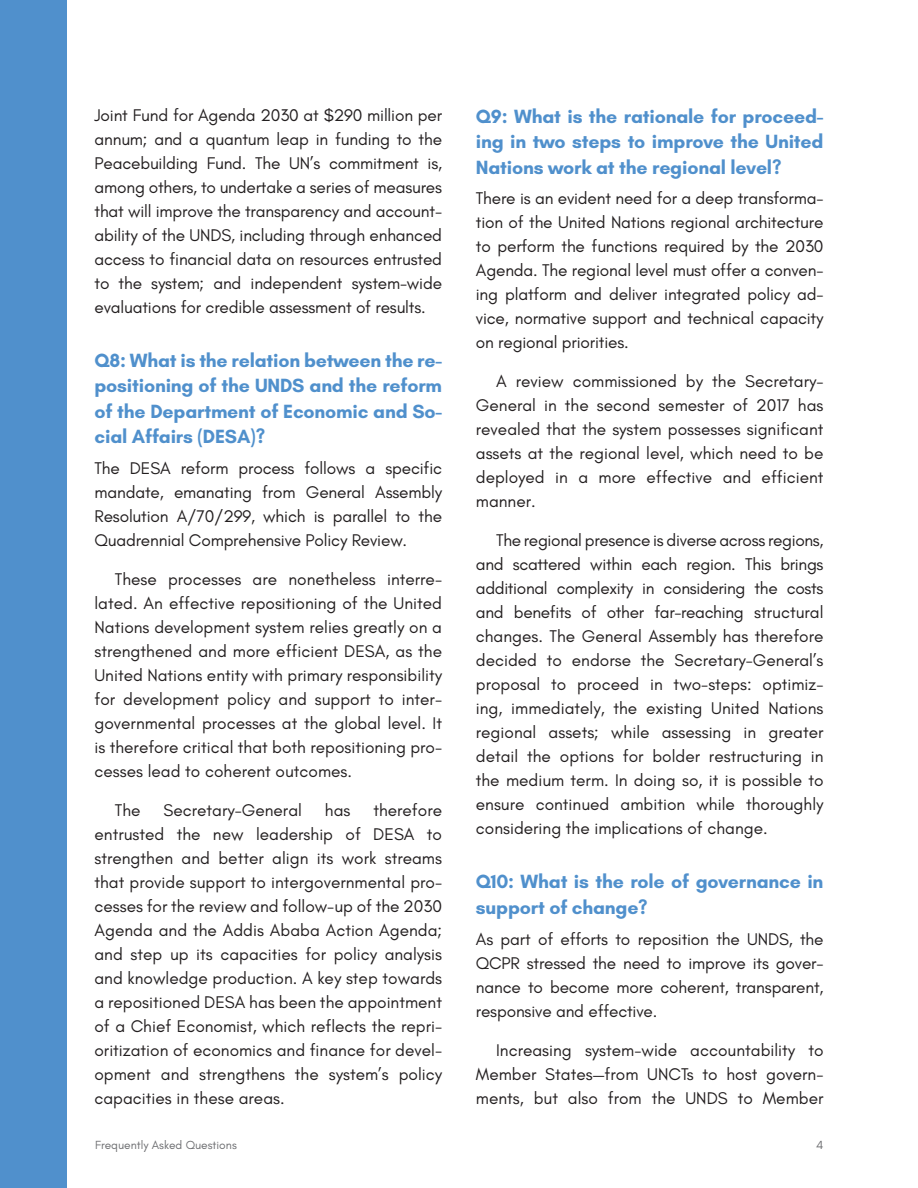
<style>
.page{position:relative;width:918px;height:1188px;background:#fff}
.page>*{position:absolute;margin:0;border:0;box-sizing:border-box;transform-origin:0 0}
._2_head{font:700 19.5px/25.5px "Glacial Indifference";letter-spacing:-.01em;color:#5090cc;text-align:justify}
.Body_indent{font:17.25px/24px "Glacial Indifference";color:#231f20;text-align:justify}
.Body{font:17.25px/24px "Glacial Indifference";letter-spacing:-.01em;color:#231f20;text-align:justify}
.t1{font:12px "Glacial Indifference";color:#6c6d70}
</style>
<div class="page">
<div style="left:0;top:0;width:67px;height:1188px;background:#5090cc"></div>
<p class="Body_indent" style="left:94px;top:103px;width:349px">Joint Fund for Agenda 2030 at $290 million per annum; and a quantum leap in funding to the Peacebuilding Fund. The UN’s commitment is, among others, to undertake a series of measures that will improve the transparency and account&shy;ability of the UNDS, including through enhanced access to financial data on resources entrusted to the system; and independent system-wide evaluations for credible assessment of results.</p>
<p class="_2_head" style="left:94px;top:347px;width:349px">Q8: What is the relation between the re&shy;positioning of the UNDS and the reform of the Department of Economic and So&shy;cial Affairs (DESA)?</p>
<p class="Body" style="left:94px;top:457px;width:349px">The DESA reform process follows a specific mandate, emanating from General Assembly Resolution A/70/299, which is parallel to the Quadrennial Comprehensive Policy Review.</p>
<p class="Body_indent" style="left:94px;top:568px;width:349px;text-indent:20px">These processes are nonetheless interre&shy;lated. An effective repositioning of the United Nations development system relies greatly on a strengthened and more efficient DESA, as the United Nations entity with primary responsibility for development policy and support to inter&shy;governmental processes at the global level. It is therefore critical that both repositioning pro&shy;cesses lead to coherent outcomes.</p>
<p class="Body_indent" style="left:115px;top:799px;width:27px">The</p>
<p class="Body_indent" style="left:163px;top:799px;width:140px">Secretary-General</p>
<p class="Body_indent" style="left:325px;top:799px;width:27px">has</p>
<p class="Body_indent" style="left:94px;top:799px;width:349px;text-indent:279px">therefore entrusted the new leadership of DESA to strengthen and better align its work streams that provide support to intergovernmental pro&shy;cesses for the review and follow-up of the 2030<br>Agenda and the Addis Ababa Action Agenda; and step up its capacities for policy analysis and knowledge production. A key step towards a repositioned DESA has been the appointment of a Chief Economist, which reflects the repri&shy;oritization of economics and finance for devel&shy;opment and strengthens the system’s policy capacities in these areas.</p>
<p class="_2_head" style="left:476px;top:103px;width:349px">Q9: What is the rationale for proceed&shy;ing in two steps to improve the United Nations work at the regional level?</p>
<p class="Body" style="left:476px;top:187px;width:349px">There is an evident need for a deep transforma&shy;tion of the United Nations regional architecture to perform the functions required by the 2030<br>Agenda. The regional level must offer a conven&shy;ing platform and deliver integrated policy ad&shy;vice, normative support and technical capacity on regional priorities.</p>
<p class="Body_indent" style="left:476px;top:370px;width:349px;text-indent:20px">A review commissioned by the Secretary-General in the second semester of 2017 has revealed that the system possesses significant assets at the regional level, which need to be deployed in a more effective and efficient manner.</p>
<p class="Body_indent" style="left:476px;top:529px;width:349px;text-indent:20px">The regional presence is diverse across regions, and scattered within each region. This brings additional complexity in considering the costs and benefits of other far-reaching structural changes. The General Assembly has therefore decided to endorse the Secretary-General’s proposal to proceed in two-steps: optimiz&shy;ing, immediately, the existing United Nations regional assets; while assessing in greater detail the options for bolder restructuring in the medium term. In doing so, it is possible to ensure continued ambition while thoroughly considering the implications of change.</p>
<p class="_2_head" style="left:476px;top:869px;width:349px">Q10: What is the role of governance in support of change?</p>
<p class="Body" style="left:476px;top:927px;width:349px">As part of efforts to reposition the UNDS, the QCPR stressed the need to improve its gover&shy;nance to become more coherent, transparent, responsive and effective.</p>
<p class="Body_indent" style="left:476px;top:1038px;width:349px;text-indent:20px">Increasing system-wide accountability to Member States—from UNCTs to host govern&shy;ments, but also from the UNDS to Member</p>
<p class="t1" style="left:95px;top:1138px;width:143px">Frequently Asked Questions</p>
<p class="t1" style="left:816px;top:1138px;width:9px">4</p>
</div>
